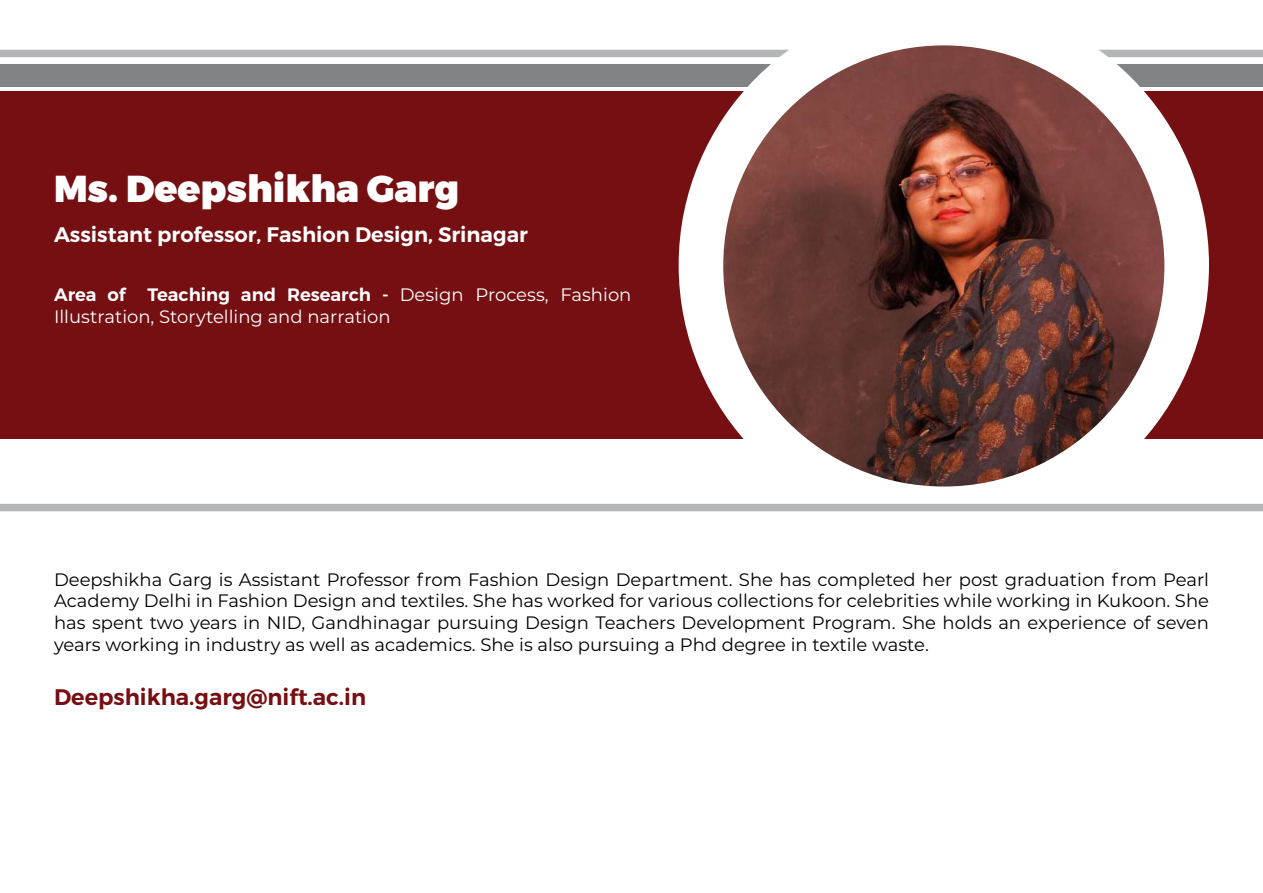
<style>
.page{position:relative;width:1263px;height:893px;background:#fff}
.page>*{position:absolute;margin:0;border:0;box-sizing:border-box;transform-origin:0 0}
.t1{font:900 37.5px "Montserrat";color:#fff}
.t2{font:600 22.5px "Montserrat";color:#750f12}
.t3{font:600 21px "Montserrat";color:#fff}
.t4{font:18px/21.6px "Montserrat";color:#000;text-align:justify}
.t5{font:18px/21.6px "Montserrat";color:#fff}
.s1{font-weight:600}
</style>
<div class="page">
<div style="left:0;top:50px;width:1263px;height:7px;background:#b3b5b8"></div>
<div style="left:0;top:91px;width:1263px;height:348px;background:#750f12"></div>
<div style="left:0;top:64px;width:1263px;height:22px;background:#818386"></div>
<div style="left:679px;top:0;width:530px;height:530px;background:#fff;border-radius:50%"></div>
<img style="left:723px;top:45px;width:441px;height:441px;border-radius:221px">
<div style="left:0;top:504px;width:1263px;height:7px;background:#b3b5b8"></div>
<h1 class="t1" style="left:54px;top:165px;width:407px">Ms. Deepshikha Garg</h1>
<p class="t3" style="left:54px;top:222px;width:475px">Assistant professor, Fashion Design, Srinagar</p>
<p class="t5" style="left:54px;top:283px;width:579px"><span class="s1">Area of Teaching and Research -</span> Design Process, Fashion<br>Illustration, Storytelling and narration</p>
<p class="t4" style="left:54px;top:568px;width:1156px">Deepshikha Garg is Assistant Professor from Fashion Design Department. She has completed her post graduation from Pearl Academy Delhi in Fashion Design and textiles. She has worked for various collections for celebrities while working in Kukoon. She has spent two years in NID, Gandhinagar pursuing Design Teachers Development Program. She holds an experience of seven years working in industry as well as academics. She is also pursuing a Phd degree in textile waste.</p>
<p class="t2" style="left:54px;top:683px;width:314px">Deepshikha.garg@nift.ac.in</p>
</div>
